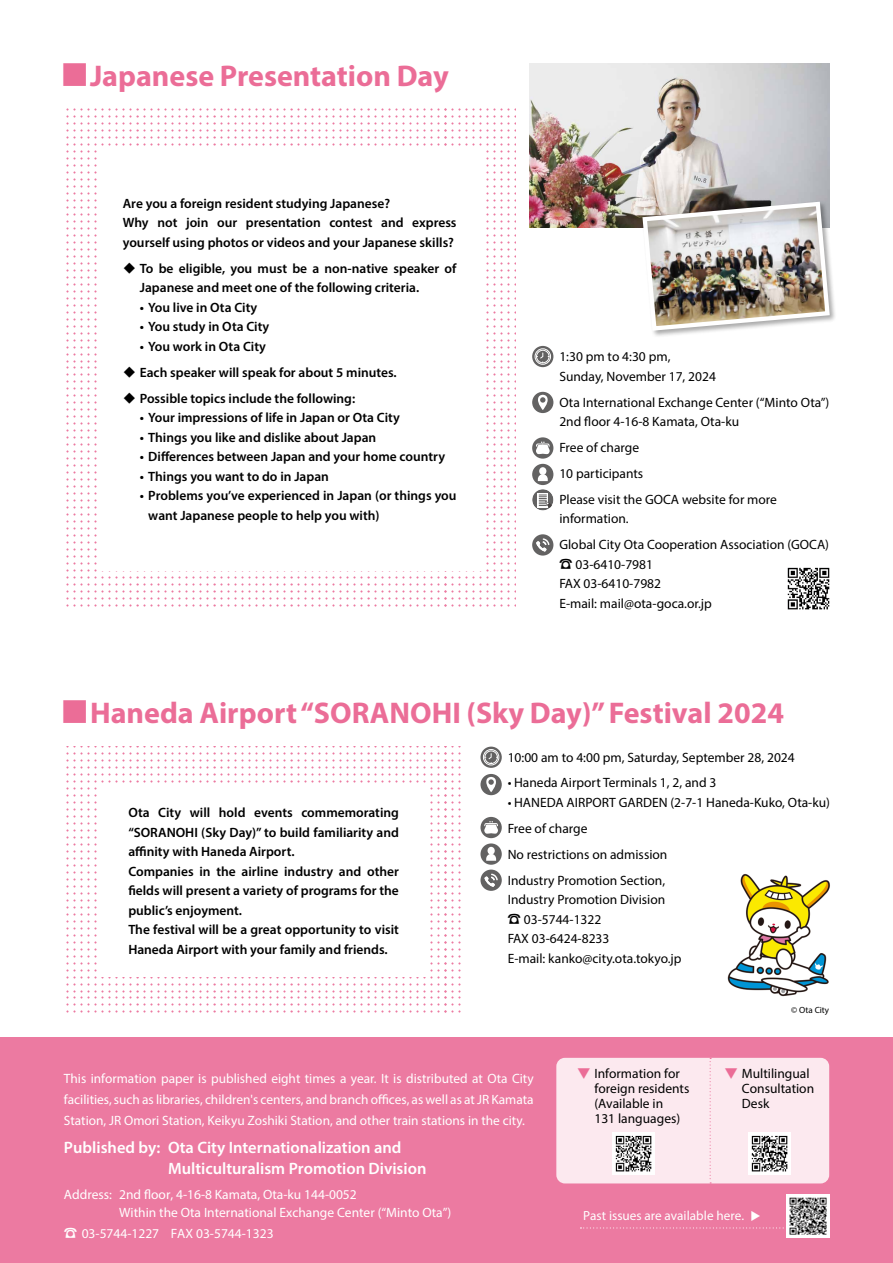
<style>
.page{position:relative;width:893px;height:1263px;background:#fff}
.page>*{position:absolute;margin:0;border:0;box-sizing:border-box;transform-origin:0 0}
.t1{font:700 30px "Myriad Pro";color:#eb6d97}
.t2{font:600 16.5px/21px "Myriad Pro";color:#fff}
.t3{font:600 13.5px/19.5px "Myriad Pro";color:#000}
.t4{font:13.5px/19.5px "Myriad Pro";color:#000}
.t5{font:13.5px/21px "Myriad Pro";color:#fff}
.t6{font:13.2px "Myriad Pro";color:#fff}
.t7{font:9px "Myriad Pro";color:#000}
.s1{font-family:"Hiragino Sans W5";font-weight:400}
.s2{font-family:"Hiragino Sans W4"}
.s3{font-family:"Hiragino Sans W4";color:#eb6d97}
.s4{font-family:"Toppan Bunkyu Gothic Pr 6 N"}
</style>
<div class="page">
<svg style="left:446px;top:108px;width:70px;height:255px"></svg>
<svg style="left:446px;top:366px;width:70px;height:241px"></svg>
<svg style="left:374px;top:108px;width:72px;height:38px"></svg>
<svg style="left:297px;top:108px;width:73px;height:38px"></svg>
<svg style="left:220px;top:108px;width:73px;height:38px"></svg>
<svg style="left:143px;top:108px;width:73px;height:38px"></svg>
<svg style="left:66px;top:108px;width:73px;height:255px"></svg>
<svg style="left:374px;top:571px;width:72px;height:36px"></svg>
<svg style="left:297px;top:571px;width:73px;height:36px"></svg>
<svg style="left:220px;top:571px;width:73px;height:36px"></svg>
<svg style="left:143px;top:571px;width:73px;height:36px"></svg>
<svg style="left:66px;top:366px;width:73px;height:241px"></svg>
<svg style="left:446px;top:747px;width:15px;height:246px"></svg>
<svg style="left:446px;top:996px;width:15px;height:17px"></svg>
<svg style="left:374px;top:747px;width:72px;height:246px"></svg>
<svg style="left:297px;top:747px;width:73px;height:246px"></svg>
<svg style="left:220px;top:747px;width:73px;height:246px"></svg>
<svg style="left:143px;top:747px;width:73px;height:246px"></svg>
<svg style="left:66px;top:747px;width:73px;height:246px"></svg>
<svg style="left:374px;top:996px;width:72px;height:17px"></svg>
<svg style="left:297px;top:996px;width:73px;height:17px"></svg>
<svg style="left:220px;top:996px;width:73px;height:17px"></svg>
<svg style="left:143px;top:996px;width:73px;height:17px"></svg>
<svg style="left:66px;top:996px;width:73px;height:17px"></svg>
<div style="left:98px;top:146px;width:383px;height:424px;background:#fff"></div>
<div style="left:99px;top:783px;width:329px;height:194px;background:#fff"></div>
<img style="left:787px;top:567px;width:43px;height:43px">
<svg style="left:532px;top:346px;width:21px;height:21px"></svg>
<div style="left:535px;top:348px;width:16px;height:16px;border:1px solid #fff;border-radius:50%"></div>
<div style="left:536px;top:350px;width:13px;height:13px;border:1px solid #fff;border-radius:50%"></div>
<svg style="left:536px;top:352px;width:13px;height:11px"></svg>
<svg style="left:480px;top:747px;width:22px;height:21px"></svg>
<div style="left:483px;top:749px;width:16px;height:16px;border:1px solid #fff;border-radius:50%"></div>
<div style="left:485px;top:751px;width:13px;height:13px;border:1px solid #fff;border-radius:50%"></div>
<svg style="left:485px;top:753px;width:12px;height:10px"></svg>
<div style="left:532px;top:464px;width:21px;height:21px;background:#636262;border-radius:50%"></div>
<div style="left:539px;top:467px;width:7px;height:8px;background:#fff;border-radius:50%"></div>
<svg style="left:538px;top:474px;width:10px;height:7px"></svg>
<svg style="left:480px;top:843px;width:22px;height:22px"></svg>
<div style="left:487px;top:847px;width:8px;height:8px;background:#fff;border-radius:50%"></div>
<svg style="left:486px;top:854px;width:10px;height:7px"></svg>
<div style="left:532px;top:392px;width:21px;height:21px;background:#636262;border-radius:50%"></div>
<svg style="left:538px;top:395px;width:10px;height:15px"></svg>
<div style="left:480px;top:774px;width:22px;height:21px;background:#636262;border-radius:50%"></div>
<svg style="left:486px;top:777px;width:10px;height:15px"></svg>
<svg style="left:532px;top:437px;width:21px;height:22px"></svg>
<svg style="left:535px;top:442px;width:15px;height:12px"></svg>
<div style="left:480px;top:817px;width:22px;height:21px;background:#636262;border-radius:50%"></div>
<svg style="left:484px;top:821px;width:14px;height:13px"></svg>
<svg style="left:532px;top:489px;width:21px;height:21px"></svg>
<svg style="left:538px;top:493px;width:10px;height:14px"></svg>
<svg style="left:539px;top:495px;width:14px;height:15px"></svg>
<svg style="left:480px;top:869px;width:22px;height:22px"></svg>
<svg style="left:484px;top:873px;width:14px;height:14px"></svg>
<div style="left:532px;top:534px;width:21px;height:22px;background:#636262;border-radius:50%"></div>
<svg style="left:536px;top:538px;width:13px;height:14px"></svg>
<img style="left:529px;top:64px;width:300px;height:163px">
<div style="left:641px;top:201px;width:196px;height:137px;background:#000;opacity:.34"></div>
<img style="left:640px;top:199px;width:192px;height:134px">
<div style="left:0;top:1037px;width:893px;height:226px;background:#ec7aa1"></div>
<div style="left:556px;top:1058px;width:273px;height:125px;background:#fce9ef;border-radius:9px"></div>
<img style="left:612px;top:1132px;width:43px;height:43px">
<img style="left:748px;top:1132px;width:43px;height:43px">
<svg style="left:710px;top:1058px;width:1px;height:125px"></svg>
<svg style="left:580px;top:1227px;width:204px;height:1px"></svg>
<img style="left:786px;top:1195px;width:43px;height:42px">
<img style="left:727px;top:874px;width:103px;height:123px">
<h1 class="t1" style="left:60px;top:56px;width:390px"><span class="s1">■</span> Japanese Presentation Day</h1>
<p class="t3" style="left:123px;top:193px;width:335px">Are you a foreign resident studying Japanese?<br>Why not join our presentation contest and express yourself using photos or videos and your Japanese skills?</p>
<p class="t3" style="left:140px;top:258px;width:318px;text-indent:-17px">◆ To be eligible, you must be a non-native speaker of<br>Japanese and meet one of the following criteria.</p>
<p class="t3" style="left:140px;top:297px;width:119px">• You live in Ota City</p>
<p class="t3" style="left:140px;top:317px;width:131px">• You study in Ota City</p>
<p class="t3" style="left:140px;top:336px;width:128px">• You work in Ota City</p>
<p class="t3" style="left:123px;top:362px;width:275px">◆ Each speaker will speak for about 5 minutes.</p>
<p class="t3" style="left:123px;top:388px;width:234px">◆ Possible topics include the following:</p>
<p class="t3" style="left:140px;top:407px;width:261px">• Your impressions of life in Japan or Ota City</p>
<p class="t3" style="left:140px;top:427px;width:238px">• Things you like and dislike about Japan</p>
<p class="t3" style="left:140px;top:446px;width:307px">• Differences between Japan and your home country</p>
<p class="t3" style="left:140px;top:466px;width:191px">• Things you want to do in Japan</p>
<p class="t3" style="left:148px;top:485px;width:310px;text-indent:-9px">• Problems you’ve experienced in Japan (or things you want Japanese people to help you with)</p>
<p class="t4" style="left:559px;top:347px;width:158px">1:30 pm to 4:30 pm,<br>Sunday, November 17, 2024</p>
<p class="t4" style="left:559px;top:392px;width:272px">Ota International Exchange Center (“Minto Ota”)<br>2nd floor 4-16-8 Kamata, Ota-ku</p>
<p class="t4" style="left:559px;top:434px;width:219px;line-height:26px">Free of charge<br>10 participants<br>Please visit the GOCA website for more</p>
<p class="t4" style="left:559px;top:506px;width:271px;line-height:26px">information.<br>Global City Ota Cooperation Association (GOCA)</p>
<p class="t4" style="left:559px;top:554px;width:154px"><span class="s2">☎</span> 03-6410-7981<br>FAX 03-6410-7982<br>E-mail: mail@ota-goca.or.jp</p>
<h1 class="t1" style="left:60px;top:693px;width:726px"><span class="s1">■</span> Haneda Airport “SORANOHI (Sky Day)” Festival 2024</h1>
<p class="t3" style="left:128px;top:802px;width:272px">Ota City will hold events commemorating “SORANOHI (Sky Day)” to build familiarity and affinity with Haneda Airport.<br>Companies in the airline industry and other fields will present a variety of programs for the public’s enjoyment.<br>The festival will be a great opportunity to visit Haneda Airport with your family and friends.</p>
<p class="t4" style="left:508px;top:747px;width:289px">10:00 am to 4:00 pm, Saturday, September 28, 2024</p>
<p class="t4" style="left:508px;top:773px;width:210px">• Haneda Airport Terminals 1, 2, and 3</p>
<p class="t4" style="left:508px;top:789px;width:324px;line-height:26px">• HANEDA AIRPORT GARDEN (2-7-1 Haneda-Kuko, Ota-ku)<br>Free of charge<br>No restrictions on admission<br>Industry Promotion Section,</p>
<p class="t4" style="left:508px;top:890px;width:175px">Industry Promotion Division <span class="s2">☎</span> 03-5744-1322<br>FAX 03-6424-8233<br>E-mail: kanko@city.ota.tokyo.jp</p>
<p class="t7" style="left:791px;top:1005px;width:39px">© Ota City</p>
<p class="t5" style="left:64px;top:1068px;width:471px;text-align:justify">This information paper is published eight times a year. It is distributed at Ota City facilities, such as libraries, children's centers, and branch offices, as well as at JR Kamata Station, JR Omori Station, Keikyu Zoshiki Station, and other train stations in the city.</p>
<p class="t2" style="left:168px;top:1137px;width:260px;text-indent:-104px">Published by: Ota City Internationalization and<br>Multiculturalism Promotion Division</p>
<p class="t5" style="left:119px;top:1185px;width:334px;line-height:18px;text-indent:-55px">Address: 2nd floor, 4-16-8 Kamata, Ota-ku 144-0052<br>Within the Ota International Exchange Center (“Minto Ota”)</p>
<p class="t5" style="left:64px;top:1222px;width:211px"><span class="s2">☎</span> 03-5744-1227 FAX 03-5744-1323</p>
<p class="t4" style="left:594px;top:1065px;width:96px;line-height:15px;text-indent:-17px"><span class="s3">▼</span> Information for foreign residents (Available in<br>131 languages)</p>
<p class="t4" style="left:742px;top:1065px;width:74px;line-height:15px;text-indent:-17px"><span class="s3">▼</span> Multilingual<br>Consultation<br>Desk</p>
<p class="t6" style="left:583px;top:1208px;width:180px">Past issues are available here. <span class="s4">▶</span></p>
</div>
